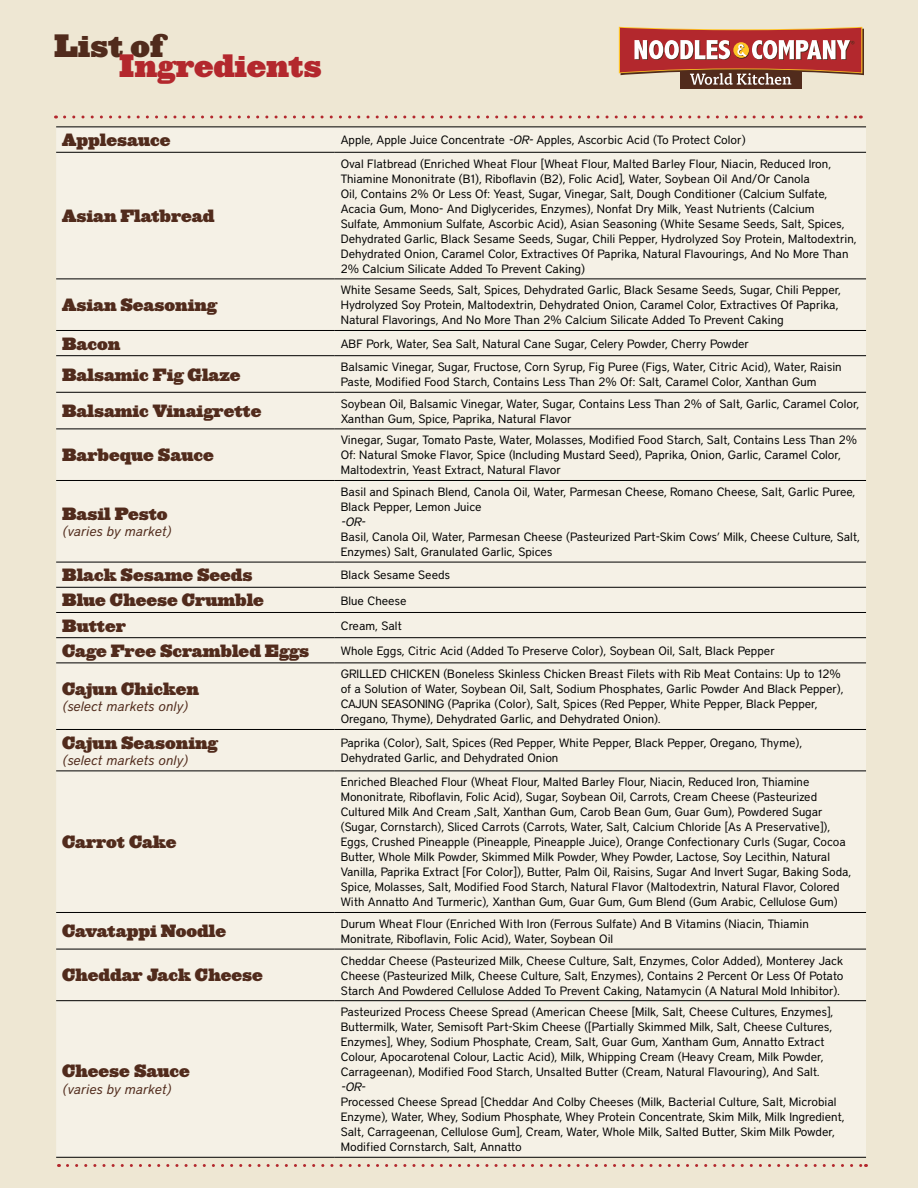
<style>
.page{position:relative;width:918px;height:1188px;background:#eee7d3}
.page>*{position:absolute;margin:0;border:0;box-sizing:border-box;transform-origin:0 0}
.t1{font:900 30px "Ziggurat";color:#b3282d}
.t2{font:900 30px "Ziggurat";color:#512b1c}
.t3{font:900 16.5px "Ziggurat";color:#512b1c}
.t4{font:italic 13.5px "District";color:#512b1c}
.t5{font:12px/15px "District";color:#000}
.t6{font:italic 12px "District";color:#000}
.s1{font-style:italic}
</style>
<div class="page">
<div style="left:56px;top:128px;width:810px;height:1029px;background:#f5f1e6"></div>
<hr style="left:56px;top:152px;width:279px;height:1px;background:#000">
<hr style="left:335px;top:152px;width:531px;height:1px;background:#000">
<hr style="left:56px;top:279px;width:279px;height:1px;background:#000">
<hr style="left:335px;top:279px;width:531px;height:1px;background:#000">
<hr style="left:56px;top:330px;width:279px;height:1px;background:#000">
<hr style="left:335px;top:330px;width:531px;height:1px;background:#000">
<hr style="left:56px;top:355px;width:279px;height:1px;background:#000">
<hr style="left:335px;top:355px;width:531px;height:1px;background:#000">
<hr style="left:56px;top:392px;width:279px;height:1px;background:#000">
<hr style="left:335px;top:392px;width:531px;height:1px;background:#000">
<hr style="left:56px;top:429px;width:279px;height:1px;background:#000">
<hr style="left:335px;top:429px;width:531px;height:1px;background:#000">
<hr style="left:56px;top:480px;width:279px;height:1px;background:#000">
<hr style="left:335px;top:480px;width:531px;height:1px;background:#000">
<hr style="left:56px;top:562px;width:279px;height:1px;background:#000">
<hr style="left:335px;top:562px;width:531px;height:1px;background:#000">
<hr style="left:56px;top:587px;width:279px;height:1px;background:#000">
<hr style="left:335px;top:587px;width:531px;height:1px;background:#000">
<hr style="left:56px;top:612px;width:279px;height:1px;background:#000">
<hr style="left:335px;top:612px;width:531px;height:1px;background:#000">
<hr style="left:56px;top:637px;width:279px;height:1px;background:#000">
<hr style="left:335px;top:637px;width:531px;height:1px;background:#000">
<hr style="left:56px;top:663px;width:279px;height:1px;background:#000">
<hr style="left:335px;top:663px;width:531px;height:1px;background:#000">
<hr style="left:56px;top:729px;width:279px;height:1px;background:#000">
<hr style="left:335px;top:729px;width:531px;height:1px;background:#000">
<hr style="left:56px;top:771px;width:279px;height:1px;background:#000">
<hr style="left:335px;top:771px;width:531px;height:1px;background:#000">
<hr style="left:56px;top:912px;width:279px;height:1px;background:#000">
<hr style="left:335px;top:912px;width:531px;height:1px;background:#000">
<hr style="left:56px;top:949px;width:279px;height:1px;background:#000">
<hr style="left:335px;top:949px;width:531px;height:1px;background:#000">
<hr style="left:56px;top:1000px;width:279px;height:1px;background:#000">
<hr style="left:335px;top:1000px;width:531px;height:1px;background:#000">
<hr style="left:56px;top:1157px;width:279px;height:1px;background:#000">
<hr style="left:335px;top:1157px;width:531px;height:1px;background:#000">
<div style="left:680px;top:64px;width:121px;height:25px;background:#512b1c"></div>
<svg style="left:619px;top:27px;width:245px;height:58px"></svg>
<svg style="left:65px;top:116px;width:796px;height:2px"></svg>
<svg style="left:67px;top:1164px;width:800px;height:3px"></svg>
<hr style="left:56px;top:127px;width:810px;height:1px;background:#000">
<h1 class="t2" style="left:54px;top:21px;width:111px">List of</h1>
<h1 class="t1" style="left:119px;top:40px;width:205px">Ingredients</h1>
<h2 class="t3" style="left:62px;top:126px;width:110px">Applesauce</h2>
<p class="t5" style="left:341px;top:133px;width:406px">Apple, Apple Juice Concentrate <span class="s1">-OR-</span> Apples, Ascorbic Acid (To Protect Color)</p>
<h2 class="t3" style="left:62px;top:202px;width:154px">Asian Flatbread</h2>
<h2 class="t3" style="left:62px;top:291px;width:156px">Asian Seasoning</h2>
<p class="t5" style="left:341px;top:156px;width:517px">Oval Flatbread (Enriched Wheat Flour [Wheat Flour, Malted Barley Flour, Niacin, Reduced Iron, Thiamine Mononitrate (B1), Riboflavin (B2), Folic Acid], Water, Soybean Oil And/Or Canola<br>Oil, Contains 2% Or Less Of: Yeast, Sugar, Vinegar, Salt, Dough Conditioner (Calcium Sulfate, Acacia Gum, Mono- And Diglycerides, Enzymes), Nonfat Dry Milk, Yeast Nutrients (Calcium<br>Sulfate, Ammonium Sulfate, Ascorbic Acid), Asian Seasoning (White Sesame Seeds, Salt, Spices, Dehydrated Garlic, Black Sesame Seeds, Sugar, Chili Pepper, Hydrolyzed Soy Protein, Maltodextrin, Dehydrated Onion, Caramel Color, Extractives Of Paprika, Natural Flavourings, And No More Than 2% Calcium Silicate Added To Prevent Caking)</p>
<p class="t5" style="left:341px;top:283px;width:502px">White Sesame Seeds, Salt, Spices, Dehydrated Garlic, Black Sesame Seeds, Sugar, Chili Pepper,<br>Hydrolyzed Soy Protein, Maltodextrin, Dehydrated Onion, Caramel Color, Extractives Of Paprika,<br>Natural Flavorings, And No More Than 2% Calcium Silicate Added To Prevent Caking</p>
<h2 class="t3" style="left:62px;top:330px;width:60px">Bacon</h2>
<p class="t5" style="left:341px;top:336px;width:410px">ABF Pork, Water, Sea Salt, Natural Cane Sugar, Celery Powder, Cherry Powder</p>
<h2 class="t3" style="left:62px;top:360px;width:180px">Balsamic Fig Glaze</h2>
<p class="t5" style="left:341px;top:359px;width:503px">Balsamic Vinegar, Sugar, Fructose, Corn Syrup, Fig Puree (Figs, Water, Citric Acid), Water, Raisin<br>Paste, Modified Food Starch, Contains Less Than 2% Of: Salt, Caramel Color, Xanthan Gum</p>
<h2 class="t3" style="left:62px;top:397px;width:201px">Balsamic Vinaigrette</h2>
<p class="t5" style="left:341px;top:396px;width:520px">Soybean Oil, Balsamic Vinegar, Water, Sugar, Contains Less Than 2% of Salt, Garlic, Caramel Color,<br>Xanthan Gum, Spice, Paprika, Natural Flavor</p>
<h2 class="t3" style="left:62px;top:441px;width:153px">Barbeque Sauce</h2>
<p class="t5" style="left:341px;top:433px;width:518px">Vinegar, Sugar, Tomato Paste, Water, Molasses, Modified Food Starch, Salt, Contains Less Than 2%<br>Of: Natural Smoke Flavor, Spice (Including Mustard Seed), Paprika, Onion, Garlic, Caramel Color,<br>Maltodextrin, Yeast Extract, Natural Flavor</p>
<h2 class="t3" style="left:62px;top:500px;width:107px">Basil Pesto</h2>
<p class="t4" style="left:62px;top:523px;width:110px">(varies by market)</p>
<p class="t5" style="left:341px;top:484px;width:516px">Basil and Spinach Blend, Canola Oil, Water, Parmesan Cheese, Romano Cheese, Salt, Garlic Puree,<br>Black Pepper, Lemon Juice</p>
<p class="t6" style="left:341px;top:515px;width:26px">-OR-</p>
<p class="t5" style="left:341px;top:529px;width:521px">Basil, Canola Oil, Water, Parmesan Cheese (Pasteurized Part-Skim Cows’ Milk, Cheese Culture, Salt,<br>Enzymes) Salt, Granulated Garlic, Spices</p>
<h2 class="t3" style="left:62px;top:561px;width:192px">Black Sesame Seeds</h2>
<p class="t5" style="left:341px;top:568px;width:111px">Black Sesame Seeds</p>
<h2 class="t3" style="left:62px;top:586px;width:203px">Blue Cheese Crumble</h2>
<p class="t5" style="left:341px;top:593px;width:67px">Blue Cheese</p>
<h2 class="t3" style="left:62px;top:612px;width:65px">Butter</h2>
<p class="t5" style="left:341px;top:618px;width:63px">Cream, Salt</p>
<h2 class="t3" style="left:62px;top:637px;width:249px">Cage Free Scrambled Eggs</h2>
<p class="t5" style="left:341px;top:643px;width:436px">Whole Eggs, Citric Acid (Added To Preserve Color), Soybean Oil, Salt, Black Pepper</p>
<h2 class="t3" style="left:62px;top:675px;width:138px">Cajun Chicken</h2>
<p class="t4" style="left:62px;top:698px;width:127px">(select markets only)</p>
<p class="t5" style="left:341px;top:667px;width:504px">GRILLED CHICKEN (Boneless Skinless Chicken Breast Filets with Rib Meat Contains: Up to 12% of a Solution of Water, Soybean Oil, Salt, Sodium Phosphates, Garlic Powder And Black Pepper), CAJUN SEASONING (Paprika (Color), Salt, Spices (Red Pepper, White Pepper, Black Pepper, Oregano, Thyme), Dehydrated Garlic, and Dehydrated Onion).</p>
<h2 class="t3" style="left:62px;top:729px;width:157px">Cajun Seasoning</h2>
<p class="t4" style="left:62px;top:752px;width:127px">(select markets only)</p>
<h2 class="t3" style="left:62px;top:828px;width:116px">Carrot Cake</h2>
<p class="t5" style="left:341px;top:736px;width:463px">Paprika (Color), Salt, Spices (Red Pepper, White Pepper, Black Pepper, Oregano, Thyme),<br>Dehydrated Garlic, and Dehydrated Onion</p>
<p class="t5" style="left:341px;top:775px;width:512px">Enriched Bleached Flour (Wheat Flour, Malted Barley Flour, Niacin, Reduced Iron, Thiamine Mononitrate, Riboflavin, Folic Acid), Sugar, Soybean Oil, Carrots, Cream Cheese (Pasteurized Cultured Milk And Cream ,Salt, Xanthan Gum, Carob Bean Gum, Guar Gum), Powdered Sugar (Sugar, Cornstarch), Sliced Carrots (Carrots, Water, Salt, Calcium Chloride [As A Preservative]), Eggs, Crushed Pineapple (Pineapple, Pineapple Juice), Orange Confectionary Curls (Sugar, Cocoa Butter, Whole Milk Powder, Skimmed Milk Powder, Whey Powder, Lactose, Soy Lecithin, Natural Vanilla, Paprika Extract [For Color]), Butter, Palm Oil, Raisins, Sugar And Invert Sugar, Baking Soda, Spice, Molasses, Salt, Modified Food Starch, Natural Flavor (Maltodextrin, Natural Flavor, Colored With Annatto And Turmeric), Xanthan Gum, Guar Gum, Gum Blend (Gum Arabic, Cellulose Gum)</p>
<h2 class="t3" style="left:62px;top:917px;width:165px">Cavatappi Noodle</h2>
<p class="t5" style="left:341px;top:916px;width:470px">Durum Wheat Flour (Enriched With Iron (Ferrous Sulfate) And B Vitamins (Niacin, Thiamin<br>Monitrate, Riboflavin, Folic Acid), Water, Soybean Oil</p>
<h2 class="t3" style="left:62px;top:961px;width:202px">Cheddar Jack Cheese</h2>
<p class="t5" style="left:341px;top:953px;width:504px;text-align:justify">Cheddar Cheese (Pasteurized Milk, Cheese Culture, Salt, Enzymes, Color Added), Monterey Jack Cheese (Pasteurized Milk, Cheese Culture, Salt, Enzymes), Contains 2 Percent Or Less Of Potato Starch And Powdered Cellulose Added To Prevent Caking, Natamycin (A Natural Mold Inhibitor).</p>
<h2 class="t3" style="left:62px;top:1057px;width:129px">Cheese Sauce</h2>
<p class="t4" style="left:62px;top:1081px;width:110px">(varies by market)</p>
<p class="t5" style="left:341px;top:1004px;width:494px">Pasteurized Process Cheese Spread (American Cheese [Milk, Salt, Cheese Cultures, Enzymes], Buttermilk, Water, Semisoft Part-Skim Cheese ([Partially Skimmed Milk, Salt, Cheese Cultures, Enzymes], Whey, Sodium Phosphate, Cream, Salt, Guar Gum, Xantham Gum, Annatto Extract Colour, Apocarotenal Colour, Lactic Acid), Milk, Whipping Cream (Heavy Cream, Milk Powder, Carrageenan), Modified Food Starch, Unsalted Butter (Cream, Natural Flavouring), And Salt.</p>
<p class="t6" style="left:341px;top:1080px;width:26px">-OR-</p>
<p class="t5" style="left:341px;top:1094px;width:505px">Processed Cheese Spread [Cheddar And Colby Cheeses (Milk, Bacterial Culture, Salt, Microbial Enzyme), Water, Whey, Sodium Phosphate, Whey Protein Concentrate, Skim Milk, Milk Ingredient, Salt, Carrageenan, Cellulose Gum], Cream, Water, Whole Milk, Salted Butter, Skim Milk Powder, Modified Cornstarch, Salt, Annatto</p>
</div>
